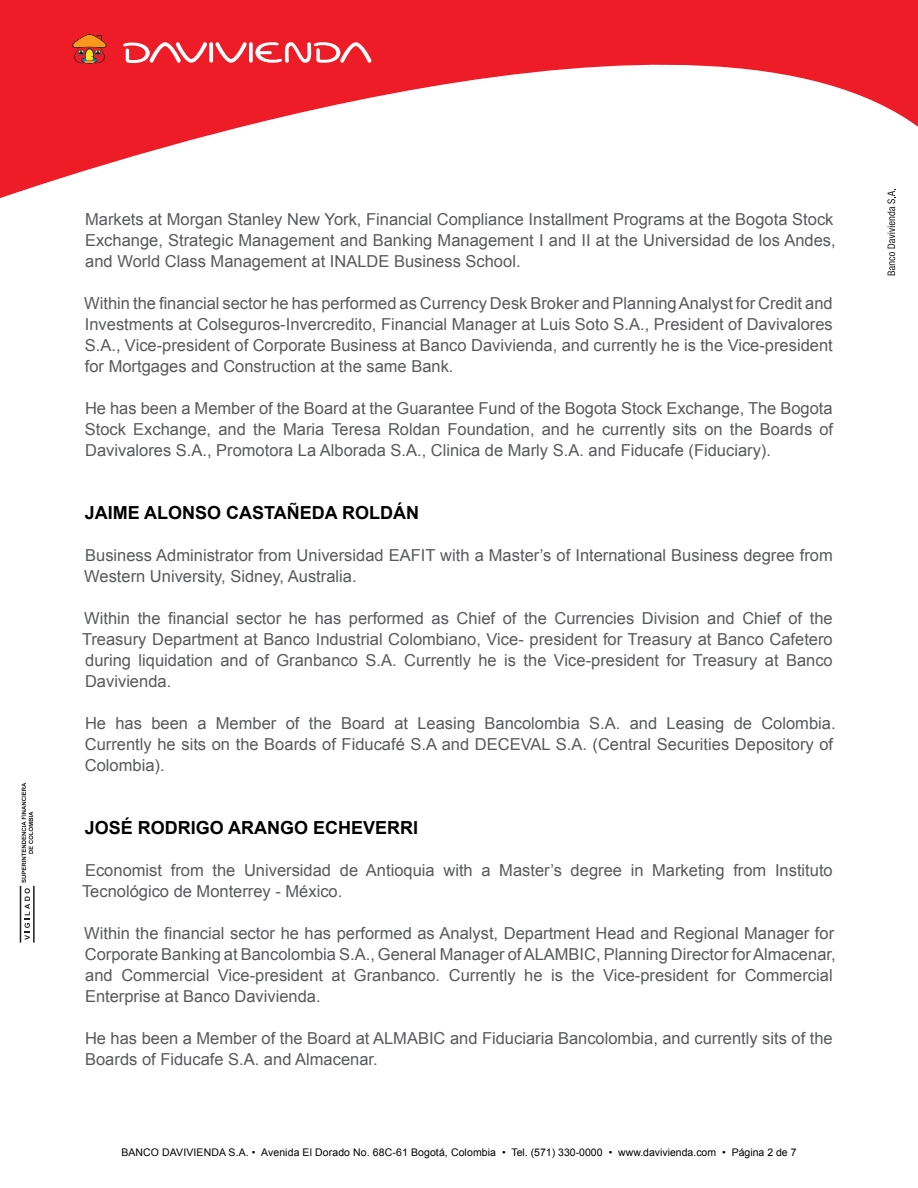
<style>
.page{position:relative;width:918px;height:1188px;background:#fff}
.page>*{position:absolute;margin:0;border:0;box-sizing:border-box;transform-origin:0 0}
.t1{font:700 18px "Arial";color:#000}
.t2{font:16.5px/21px "Arial";color:#58595b}
.t3{font:10.5px "Arial";letter-spacing:.01em;color:#000}
</style>
<div class="page">
<svg style="left:0;top:0;width:918px;height:198px;fill:#ed1c27"></svg>
<svg style="left:122px;top:41px;width:250px;height:23px"></svg>
<svg style="left:70px;top:34px;width:39px;height:31px"></svg>
<svg style="left:20px;top:783px;width:15px;height:160px"></svg>
<svg style="left:887px;top:189px;width:8px;height:86px"></svg>
<p class="t2" style="left:85px;top:208px;width:752px">Markets at Morgan Stanley New York, Financial Compliance Installment Programs at the Bogota Stock<br>Exchange, Strategic Management and Banking Management I and II at the Universidad de los Andes, and World Class Management at INALDE Business School.</p>
<p class="t2" style="left:84px;top:292px;width:750px;text-align:justify">Within the financial sector he has performed as Currency Desk Broker and Planning Analyst for Credit and Investments at Colseguros-Invercredito, Financial Manager at Luis Soto S.A., President of Davivalores S.A., Vice-president of Corporate Business at Banco Davivienda, and currently he is the Vice-president for Mortgages and Construction at the same Bank.</p>
<p class="t2" style="left:85px;top:398px;width:750px;text-align:justify">He has been a Member of the Board at the Guarantee Fund of the Bogota Stock Exchange, The Bogota Stock Exchange, and the Maria Teresa Roldan Foundation, and he currently sits on the Boards of Davivalores S.A., Promotora La Alborada S.A., Clinica de Marly S.A. and Fiducafe (Fiduciary).</p>
<p class="t1" style="left:85px;top:500px;width:336px">JAIME ALONSO CASTAÑEDA ROLDÁN</p>
<p class="t2" style="left:84px;top:544px;width:750px">Business Administrator from Universidad EAFIT with a Master’s of International Business degree from<br>Western University, Sidney, Australia.</p>
<p class="t2" style="left:82px;top:607px;width:752px;text-align:justify">Within the financial sector he has performed as Chief of the Currencies Division and Chief of the Treasury Department at Banco Industrial Colombiano, Vice- president for Treasury at Banco Cafetero during liquidation and of Granbanco S.A. Currently he is the Vice-president for Treasury at Banco Davivienda.</p>
<p class="t2" style="left:85px;top:712px;width:752px">He has been a Member of the Board at Leasing Bancolombia S.A. and Leasing de Colombia.<br>Currently he sits on the Boards of Fiducafé S.A and DECEVAL S.A. (Central Securities Depository of<br>Colombia).</p>
<p class="t1" style="left:85px;top:815px;width:335px">JOSÉ RODRIGO ARANGO ECHEVERRI</p>
<p class="t2" style="left:82px;top:859px;width:752px">Economist from the Universidad de Antioquia with a Master’s degree in Marketing from Instituto<br>Tecnológico de Monterrey - México.</p>
<p class="t2" style="left:84px;top:922px;width:753px">Within the financial sector he has performed as Analyst, Department Head and Regional Manager for Corporate Banking at Bancolombia S.A., General Manager of ALAMBIC, Planning Director for Almacenar, and Commercial Vice-president at Granbanco. Currently he is the Vice-president for Commercial Enterprise at Banco Davivienda.</p>
<p class="t2" style="left:85px;top:1027px;width:749px">He has been a Member of the Board at ALMABIC and Fiduciaria Bancolombia, and currently sits of the<br>Boards of Fiducafe S.A. and Almacenar.</p>
<p class="t3" style="left:121px;top:1145px;width:677px">BANCO DAVIVIENDA S.A. • Avenida El Dorado No. 68C-61 Bogotá, Colombia • Tel. (571) 330-0000 • www.davivienda.com • Página 2 de 7</p>
</div>
